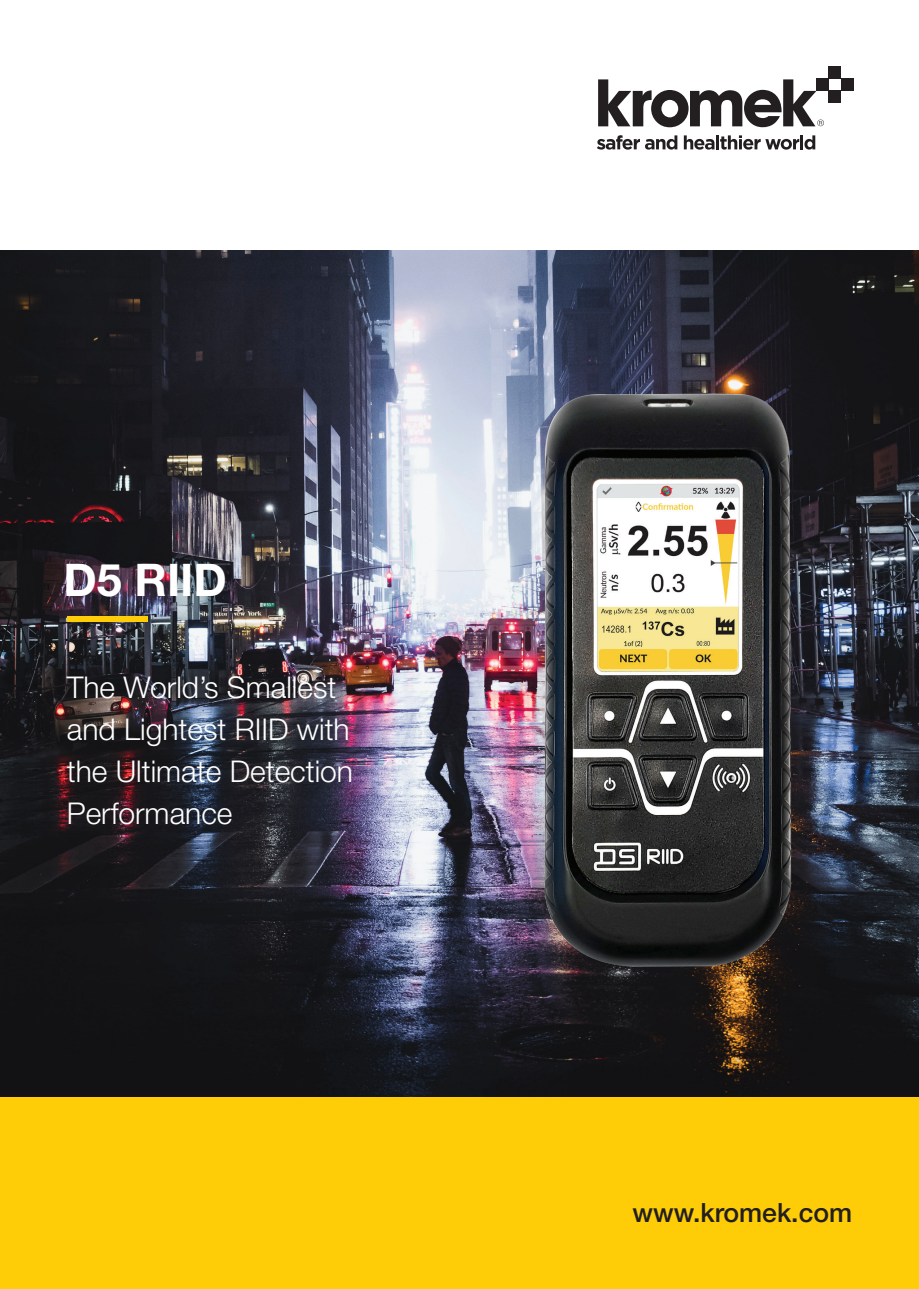
<style>
.page{position:relative;width:919px;height:1289px;background:#fff}
.page>*{position:absolute;margin:0;border:0;box-sizing:border-box;transform-origin:0 0}
.t1{font:700 45px "Helvetica Neue LT Std";color:#fff}
.t2{font:300 30px/42px "Helvetica Neue LT Std";color:#fff}
.t3{font:500 26.55px "Helvetica Neue LT Std";color:#231f20}
</style>
<div class="page">
<img style="left:0;top:251px;width:918px;height:846px">
<div style="left:0;top:1097px;width:918px;height:191px;background:#fecd08"></div>
<div style="left:67px;top:617px;width:81px;height:5px;background:#fecd08"></div>
<img style="left:537px;top:385px;width:261px;height:582px">
<svg style="left:597px;top:135px;width:80px;height:15px"></svg>
<svg style="left:683px;top:135px;width:31px;height:15px"></svg>
<hr style="left:716px;top:135px;width:3px;height:14px;background:#231f20">
<svg style="left:720px;top:135px;width:95px;height:15px"></svg>
<div style="left:828px;top:67px;width:12px;height:12px;background:#231f20"></div>
<div style="left:840px;top:79px;width:12px;height:12px;background:#231f20"></div>
<div style="left:816px;top:79px;width:12px;height:12px;background:#231f20"></div>
<div style="left:828px;top:91px;width:12px;height:12px;background:#231f20"></div>
<svg style="left:598px;top:79px;width:226px;height:48px"></svg>
<h1 class="t1" style="left:64px;top:552px;width:165px">D5 RIID</h1>
<p class="t2" style="left:67px;top:665px;width:288px">The World’s Smallest and Lightest RIID with the Ultimate Detection<br>Performance</p>
<p class="t3" style="left:632px;top:1196px;width:221px">www.kromek.com</p>
</div>
